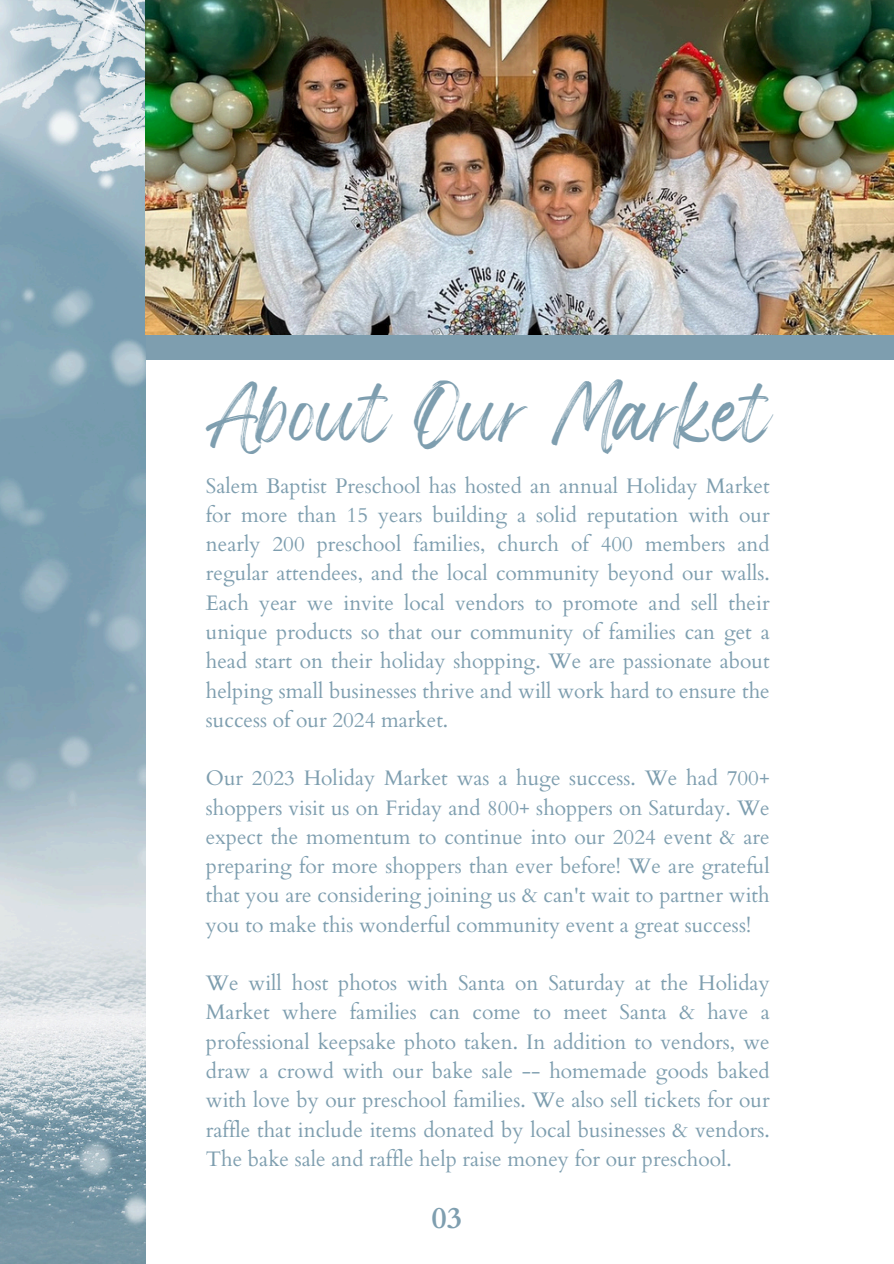
<style>
.page{position:relative;width:894px;height:1264px;background:#fff}
.page>*{position:absolute;margin:0;border:0;box-sizing:border-box;transform-origin:0 0}
.t1{font:45px "Wonderful Branding";color:#7e9eaf}
.t2{font:700 30px "Cardo";color:#7e9eaf}
.t3{font:21px/29.2px "Cardo";color:#7e9eaf;text-align:justify}
</style>
<div class="page">
<div style="left:0;top:0;width:893px;height:359px;background:#7e9eaf"></div>
<img style="left:0;top:0;width:145px;height:1263px">
<img style="left:145px;top:0;width:748px;height:334px">
<h1 class="t1" style="left:206px;top:404px;width:568px">About Our Market</h1>
<p class="t3" style="left:206px;top:470px;width:565px">Salem Baptist Preschool has hosted an annual Holiday Market for more than 15 years building a solid reputation with our nearly 200 preschool families, church of 400 members and regular attendees, and the local community beyond our walls.<br>Each year we invite local vendors to promote and sell their unique products so that our community of families can get a head start on their holiday shopping. We are passionate about helping small businesses thrive and will work hard to ensure the success of our 2024 market.</p>
<p class="t3" style="left:206px;top:762px;width:565px">Our 2023 Holiday Market was a huge success. We had 700+ shoppers visit us on Friday and 800+ shoppers on Saturday. We expect the momentum to continue into our 2024 event &amp; are preparing for more shoppers than ever before! We are grateful that you are considering joining us &amp; can't wait to partner with you to make this wonderful community event a great success!</p>
<p class="t3" style="left:206px;top:967px;width:565px">We will host photos with Santa on Saturday at the Holiday Market where families can come to meet Santa &amp; have a professional keepsake photo taken. In addition to vendors, we draw a crowd with our bake sale -- homemade goods baked with love by our preschool families. We also sell tickets for our raffle that include items donated by local businesses &amp; vendors.<br>The bake sale and raffle help raise money for our preschool.</p>
<h2 class="t2" style="left:431px;top:1193px;width:32px">03</h2>
</div>
